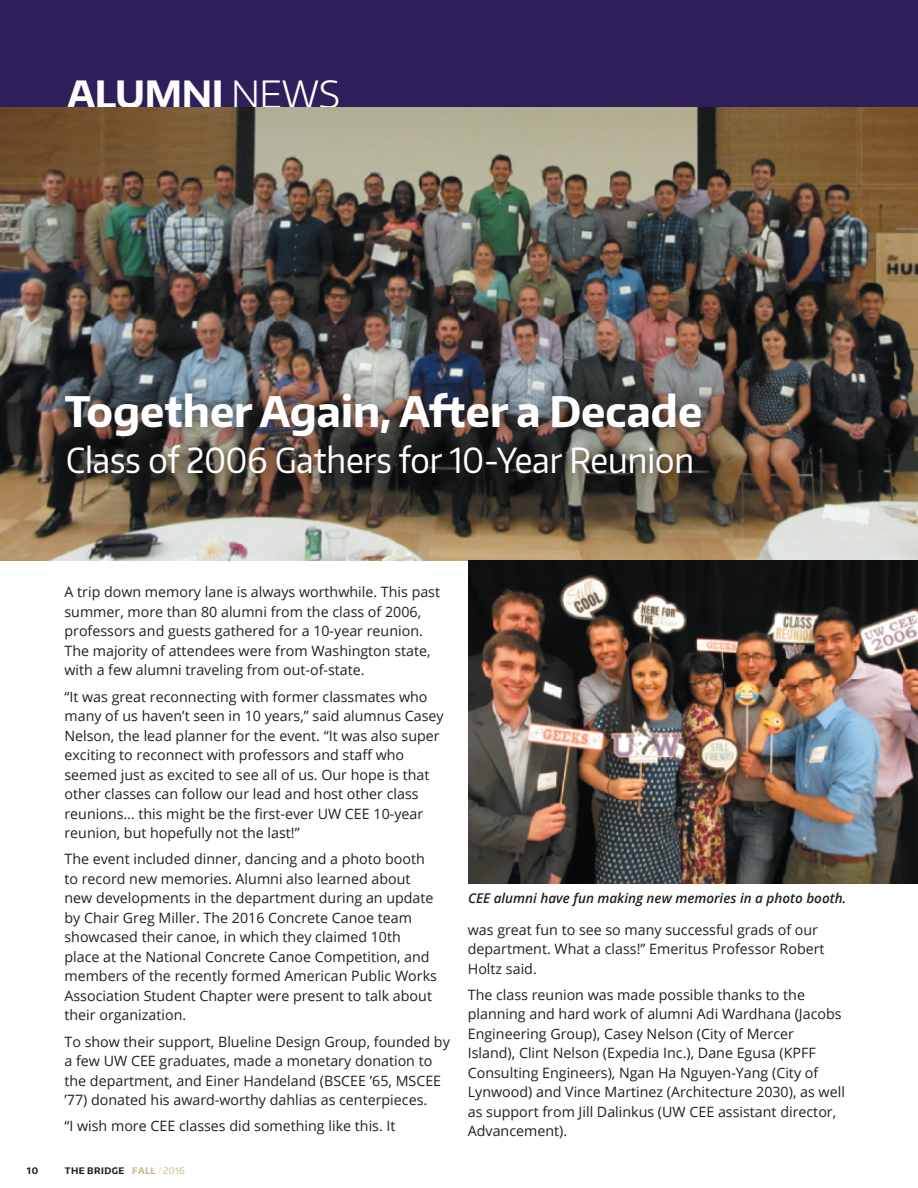
<style>
.page{position:relative;width:918px;height:1188px;background:#fff}
.page>*{position:absolute;margin:0;border:0;box-sizing:border-box;transform-origin:0 0}
.t1{font:700 42px "Encode Sans Normal";color:#fff}
.t2{font:700 37.5px "Encode Sans Normal";letter-spacing:-.01em;color:#fff}
.t3{font:34.5px "Encode Sans Normal";color:#fff;scale:.94 1}
.t4{font:14.25px/19.5px "Open Sans";color:#231f20}
.t5{font:italic 600 13.5px "Open Sans";color:#231f20}
.t6{font:700 9px "Encode Sans Normal";letter-spacing:.055em;color:#231f20}
.s1{font-weight:300}
.s2{color:#cbb486}
.s3{font-weight:100;color:#cbb486}
.s4{font-weight:400;color:#cbb486}
</style>
<div class="page">
<div style="left:0;top:0;width:918px;height:108px;background:#2e1e5a"></div>
<img style="left:0;top:108px;width:918px;height:453px">
<img style="left:468px;top:560px;width:450px;height:323px">
<div style="left:59px;top:371px;width:678px;height:87px;background:#231f20;opacity:.75"></div>
<div style="left:68px;top:431px;width:653px;height:57px;background:#231f20;opacity:.75"></div>
<h2 class="t2" style="left:68px;top:69px;width:274px">ALUMNI <span class="s1">NEWS</span></h2>
<h1 class="t1" style="left:64px;top:384px;width:639px">Together Again, After a Decade</h1>
<h3 class="t3" style="left:66px;top:437px;width:670px">Class of 2006 Gathers for 10-Year Reunion</h3>
<p class="t4" style="left:64px;top:582px;width:377px">A trip down memory lane is always worthwhile. This past summer, more than 80 alumni from the class of 2006, professors and guests gathered for a 10-year reunion.<br>The majority of attendees were from Washington state, with a few alumni traveling from out-of-state.</p>
<p class="t4" style="left:64px;top:686px;width:381px">“It was great reconnecting with former classmates who many of us haven’t seen in 10 years,” said alumnus Casey Nelson, the lead planner for the event. “It was also super exciting to reconnect with professors and staff who seemed just as excited to see all of us. Our hope is that other classes can follow our lead and host other class reunions… this might be the first-ever UW CEE 10-year reunion, but hopefully not the last!”</p>
<p class="t4" style="left:64px;top:849px;width:374px">The event included dinner, dancing and a photo booth to record new memories. Alumni also learned about new developments in the department during an update by Chair Greg Miller. The 2016 Concrete Canoe team showcased their canoe, in which they claimed 10th place at the National Concrete Canoe Competition, and members of the recently formed American Public Works Association Student Chapter were present to talk about their organization.</p>
<p class="t4" style="left:64px;top:1031px;width:387px">To show their support, Blueline Design Group, founded by a few UW CEE graduates, made a monetary donation to the department, and Einer Handeland (BSCEE ’65, MSCEE ’77) donated his award-worthy dahlias as centerpieces.</p>
<p class="t4" style="left:64px;top:1116px;width:333px">“I wish more CEE classes did something like this. It</p>
<p class="t6" style="left:27px;top:1164px;width:13px">10</p>
<p class="t6" style="left:65px;top:1165px;width:121px">THE BRIDGE <span class="s2">FALL</span> <span class="s3">/</span> <span class="s4">2016</span></p>
<p class="t5" style="left:468px;top:889px;width:380px">CEE alumni have fun making new memories in a photo booth.</p>
<p class="t4" style="left:468px;top:919px;width:358px">was great fun to see so many successful grads of our department. What a class!” Emeritus Professor Robert<br>Holtz said.</p>
<p class="t4" style="left:468px;top:985px;width:379px">The class reunion was made possible thanks to the planning and hard work of alumni Adi Wardhana (Jacobs Engineering Group), Casey Nelson (City of Mercer Island), Clint Nelson (Expedia Inc.), Dane Egusa (KPFF Consulting Engineers), Ngan Ha Nguyen-Yang (City of Lynwood) and Vince Martinez (Architecture 2030), as well as support from Jill Dalinkus (UW CEE assistant director, Advancement).</p>
</div>
